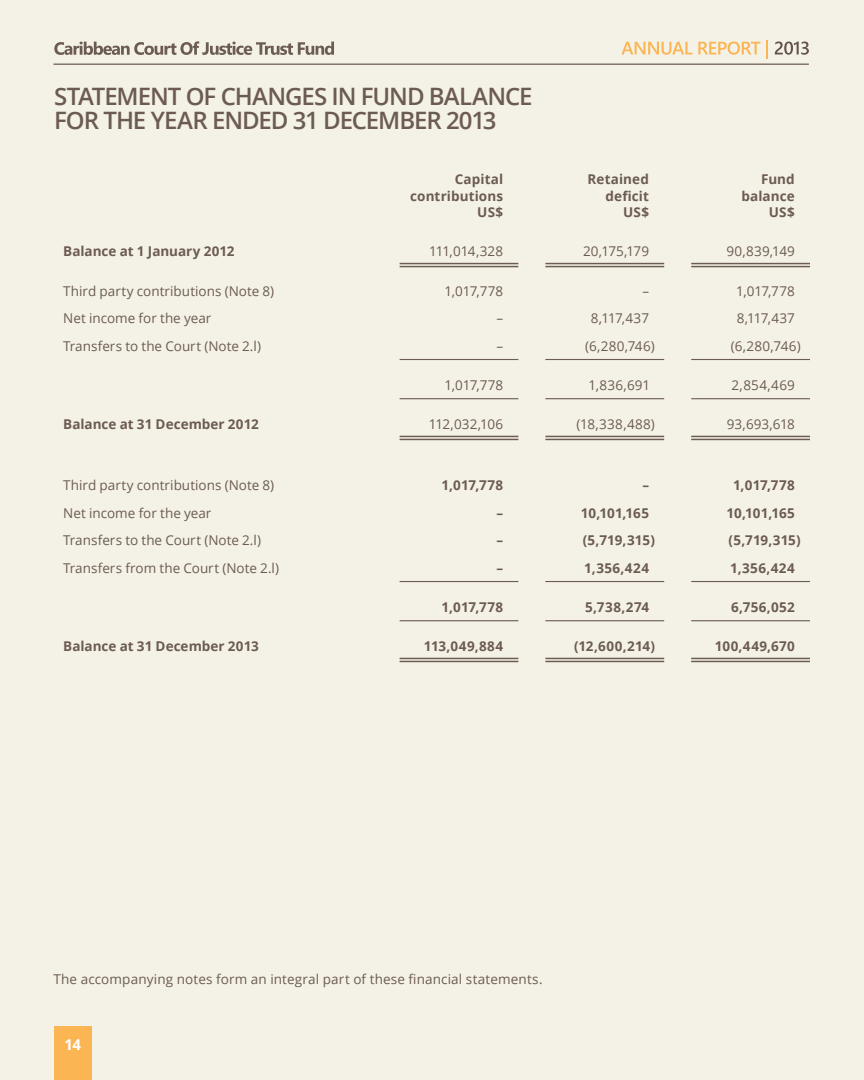
<style>
.page{position:relative;width:864px;height:1080px;background:#f4f2e7}
.page>*{position:absolute;margin:0;border:0;box-sizing:border-box;transform-origin:0 0}
.t1{font:600 24px/24px "Open Sans";letter-spacing:-.045em;color:#6c5b52}
.t2{font:700 15px "Open Sans";color:#fff}
.t3{font:13.5px "Open Sans";color:#6c5b52}
.t4{font:700 13.5px/16.5px "Open Sans";letter-spacing:.01em;color:#6c5b52;text-align:right}
.t5{font:13.5px "Open Sans";letter-spacing:-.025em;color:#6c5b52}
.t6{font:700 13.5px "Open Sans";letter-spacing:.03em;color:#6c5b52}
</style>
<div class="page">
<svg style="left:621px;top:42px;width:71px;height:13px"></svg>
<svg style="left:698px;top:42px;width:62px;height:13px"></svg>
<svg style="left:766px;top:41px;width:2px;height:18px"></svg>
<svg style="left:775px;top:41px;width:34px;height:14px"></svg>
<svg style="left:54px;top:41px;width:280px;height:14px"></svg>
<hr style="left:54px;top:64px;width:755px;height:1px;background:#6c5b52">
<div style="left:54px;top:1026px;width:38px;height:54px;background:#fbb553"></div>
<hr style="left:400px;top:263px;width:118px;height:4px;background:#d1ccc1">
<svg style="left:545px;top:264px;width:119px;height:2px"></svg>
<svg style="left:691px;top:264px;width:119px;height:2px"></svg>
<hr style="left:400px;top:436px;width:118px;height:4px;background:#d1cbc1">
<svg style="left:545px;top:437px;width:119px;height:2px"></svg>
<svg style="left:691px;top:437px;width:119px;height:2px"></svg>
<hr style="left:400px;top:658px;width:118px;height:4px;background:#d1ccc1">
<svg style="left:545px;top:659px;width:119px;height:2px"></svg>
<hr style="left:691px;top:658px;width:119px;height:4px;background:#d5d0c6">
<hr style="left:400px;top:581px;width:118px;height:1px;background:#6c5b52">
<hr style="left:545px;top:581px;width:119px;height:1px;background:#6c5b52">
<hr style="left:691px;top:581px;width:119px;height:1px;background:#6c5b52">
<hr style="left:400px;top:359px;width:118px;height:1px;background:#6c5b52">
<hr style="left:545px;top:359px;width:119px;height:1px;background:#6c5b52">
<hr style="left:691px;top:359px;width:119px;height:1px;background:#6c5b52">
<hr style="left:400px;top:263px;width:118px;height:1px;background:#6c5b52">
<hr style="left:400px;top:266px;width:118px;height:1px;background:#6c5b52">
<hr style="left:545px;top:263px;width:119px;height:1px;background:#6c5b52">
<hr style="left:545px;top:266px;width:119px;height:1px;background:#6c5b52">
<hr style="left:691px;top:263px;width:119px;height:1px;background:#6c5b52">
<hr style="left:691px;top:266px;width:119px;height:1px;background:#6c5b52">
<hr style="left:400px;top:398px;width:118px;height:1px;background:#6c5b52">
<hr style="left:545px;top:398px;width:119px;height:1px;background:#6c5b52">
<hr style="left:691px;top:398px;width:119px;height:1px;background:#6c5b52">
<hr style="left:400px;top:436px;width:118px;height:1px;background:#6c5b52">
<hr style="left:400px;top:439px;width:118px;height:1px;background:#6c5b52">
<hr style="left:545px;top:436px;width:119px;height:1px;background:#6c5b52">
<hr style="left:545px;top:439px;width:119px;height:1px;background:#6c5b52">
<hr style="left:691px;top:436px;width:119px;height:1px;background:#6c5b52">
<hr style="left:691px;top:439px;width:119px;height:1px;background:#6c5b52">
<hr style="left:400px;top:620px;width:118px;height:1px;background:#6c5b52">
<hr style="left:545px;top:620px;width:119px;height:1px;background:#6c5b52">
<hr style="left:691px;top:620px;width:119px;height:1px;background:#6c5b52">
<hr style="left:400px;top:658px;width:118px;height:1px;background:#6c5b52">
<hr style="left:400px;top:661px;width:118px;height:1px;background:#6c5b52">
<hr style="left:545px;top:658px;width:119px;height:1px;background:#6c5b52">
<hr style="left:545px;top:661px;width:119px;height:1px;background:#6c5b52">
<hr style="left:691px;top:658px;width:119px;height:1px;background:#6c5b52">
<hr style="left:691px;top:661px;width:119px;height:1px;background:#6c5b52">
<h1 class="t1" style="left:54px;top:84px;width:480px">STATEMENT OF CHANGES IN FUND BALANCE<br>FOR THE YEAR ENDED 31 DECEMBER 2013</h1>
<p class="t4" style="left:410px;top:171px;width:95px">Capital contributions<br>US$</p>
<p class="t4" style="left:588px;top:171px;width:63px">Retained deficit<br>US$</p>
<p class="t4" style="left:741px;top:171px;width:55px">Fund balance<br>US$</p>
<p class="t4" style="left:63px;top:243px;width:173px">Balance at 1 January 2012</p>
<p class="t5" style="left:429px;top:242px;width:76px">111,014,328</p>
<p class="t3" style="left:583px;top:242px;width:67px">20,175,179</p>
<p class="t3" style="left:726px;top:242px;width:70px">90,839,149</p>
<p class="t3" style="left:63px;top:281px;width:212px">Third party contributions (Note 8)</p>
<p class="t3" style="left:445px;top:281px;width:60px">1,017,778</p>
<p class="t3" style="left:642px;top:281px;width:8px">–</p>
<p class="t3" style="left:736px;top:281px;width:60px">1,017,778</p>
<p class="t3" style="left:63px;top:309px;width:150px">Net income for the year</p>
<p class="t3" style="left:497px;top:309px;width:8px">–</p>
<p class="t3" style="left:591px;top:309px;width:60px">8,117,437</p>
<p class="t3" style="left:737px;top:309px;width:60px">8,117,437</p>
<p class="t3" style="left:63px;top:337px;width:199px">Transfers to the Court (Note 2.l)</p>
<p class="t3" style="left:497px;top:337px;width:8px">–</p>
<p class="t3" style="left:585px;top:337px;width:71px">(6,280,746)</p>
<p class="t3" style="left:731px;top:337px;width:71px">(6,280,746)</p>
<p class="t3" style="left:445px;top:376px;width:60px">1,017,778</p>
<p class="t3" style="left:589px;top:376px;width:63px">1,836,691</p>
<p class="t3" style="left:732px;top:376px;width:65px">2,854,469</p>
<p class="t4" style="left:63px;top:416px;width:197px">Balance at 31 December 2012</p>
<p class="t3" style="left:429px;top:415px;width:76px">112,032,106</p>
<p class="t3" style="left:577px;top:415px;width:80px">(18,338,488)</p>
<p class="t3" style="left:727px;top:415px;width:69px">93,693,618</p>
<p class="t3" style="left:63px;top:476px;width:212px">Third party contributions (Note 8)</p>
<p class="t4" style="left:441px;top:477px;width:63px">1,017,778</p>
<p class="t4" style="left:642px;top:477px;width:8px">–</p>
<p class="t4" style="left:733px;top:477px;width:63px">1,017,778</p>
<p class="t3" style="left:63px;top:503px;width:150px">Net income for the year</p>
<p class="t4" style="left:497px;top:504px;width:8px">–</p>
<p class="t4" style="left:581px;top:504px;width:70px">10,101,165</p>
<p class="t4" style="left:727px;top:504px;width:70px">10,101,165</p>
<p class="t3" style="left:63px;top:531px;width:199px">Transfers to the Court (Note 2.l)</p>
<p class="t4" style="left:497px;top:532px;width:8px">–</p>
<p class="t4" style="left:583px;top:532px;width:74px">(5,719,315)</p>
<p class="t4" style="left:729px;top:532px;width:74px">(5,719,315)</p>
<p class="t3" style="left:63px;top:559px;width:217px">Transfers from the Court (Note 2.l)</p>
<p class="t4" style="left:497px;top:559px;width:8px">–</p>
<p class="t4" style="left:584px;top:559px;width:66px">1,356,424</p>
<p class="t4" style="left:730px;top:559px;width:66px">1,356,424</p>
<p class="t4" style="left:441px;top:599px;width:63px">1,017,778</p>
<p class="t4" style="left:585px;top:599px;width:65px">5,738,274</p>
<p class="t4" style="left:731px;top:599px;width:65px">6,756,052</p>
<p class="t4" style="left:63px;top:638px;width:197px">Balance at 31 December 2013</p>
<p class="t6" style="left:424px;top:637px;width:81px">113,049,884</p>
<p class="t4" style="left:574px;top:638px;width:82px">(12,600,214)</p>
<p class="t4" style="left:715px;top:638px;width:82px">100,449,670</p>
<p class="t3" style="left:53px;top:970px;width:491px">The accompanying notes form an integral part of these financial statements.</p>
<p class="t2" style="left:65px;top:1034px;width:18px">14</p>
</div>
